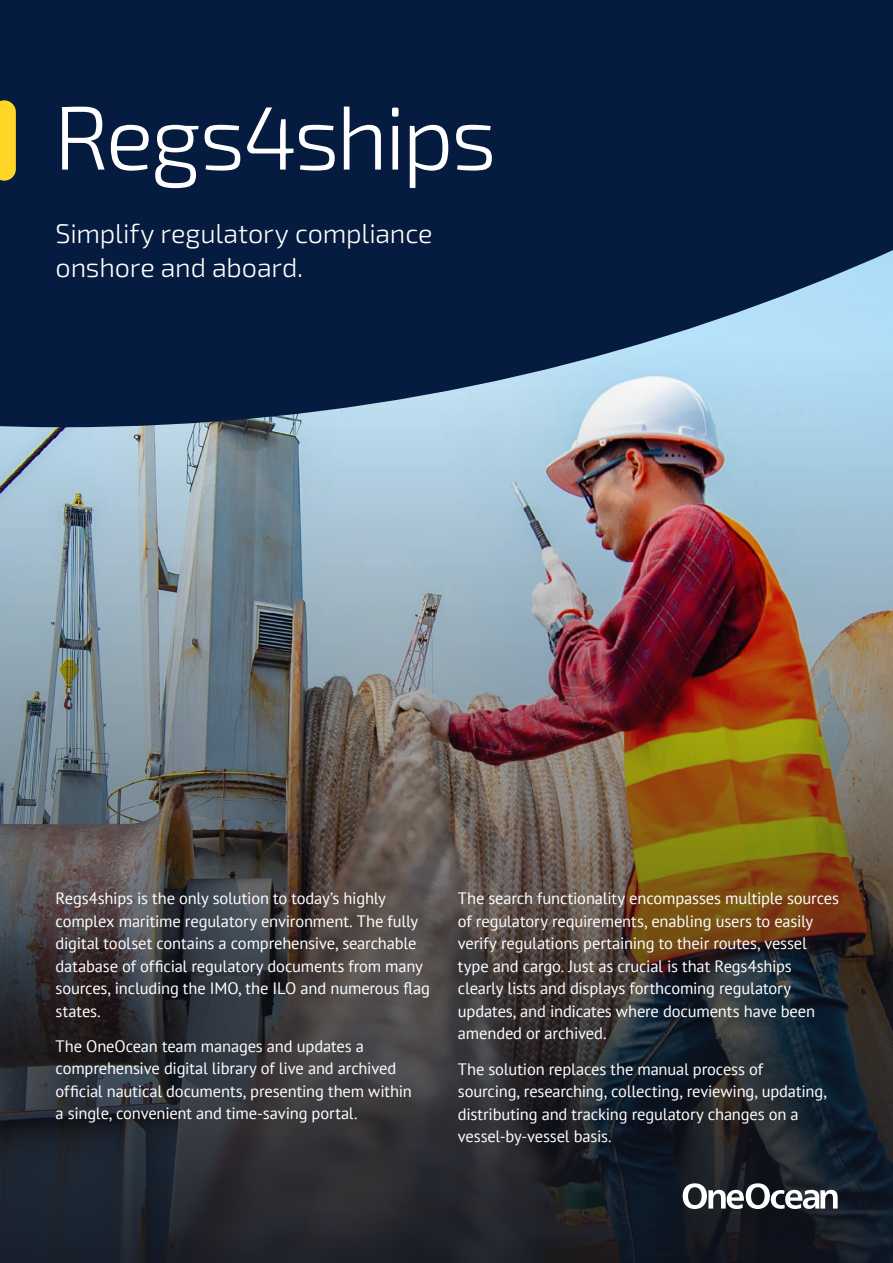
<style>
.page{position:relative;width:893px;height:1263px;background:#fff}
.page>*{position:absolute;margin:0;border:0;box-sizing:border-box;transform-origin:0 0}
.t1{font:300 90px "Exo 2";letter-spacing:-.035em;color:#fff}
.t2{font:300 27px/34.5px "Exo 2";letter-spacing:-.01em;color:#fff}
.t3{font:16.5px/22.5px "PT Sans";letter-spacing:-.01em;color:#fff}
</style>
<div class="page">
<img style="left:0;top:427px;width:893px;height:836px">
<svg style="left:0;top:0;width:893px;height:427px;background:#1a3254"></svg>
<svg style="left:0;top:100px;width:16px;height:81px"></svg>
<svg style="left:683px;top:1183px;width:155px;height:27px"></svg>
<h1 class="t1" style="left:54px;top:75px;width:444px">Regs4ships</h1>
<h2 class="t2" style="left:56px;top:215px;width:378px">Simplify regulatory compliance onshore and aboard.</h2>
<p class="t3" style="left:56px;top:887px;width:376px">Regs4ships is the only solution to today’s highly complex maritime regulatory environment. The fully digital toolset contains a comprehensive, searchable database of official regulatory documents from many sources, including the IMO, the ILO and numerous flag states.</p>
<p class="t3" style="left:56px;top:1034px;width:358px">The OneOcean team manages and updates a comprehensive digital library of live and archived official nautical documents, presenting them within a single, convenient and time-saving portal.</p>
<p class="t3" style="left:458px;top:887px;width:382px">The search functionality encompasses multiple sources of regulatory requirements, enabling users to easily verify regulations pertaining to their routes, vessel type and cargo. Just as crucial is that Regs4ships clearly lists and displays forthcoming regulatory updates, and indicates where documents have been amended or archived.</p>
<p class="t3" style="left:458px;top:1057px;width:370px">The solution replaces the manual process of sourcing, researching, collecting, reviewing, updating, distributing and tracking regulatory changes on a vessel-by-vessel basis.</p>
</div>
